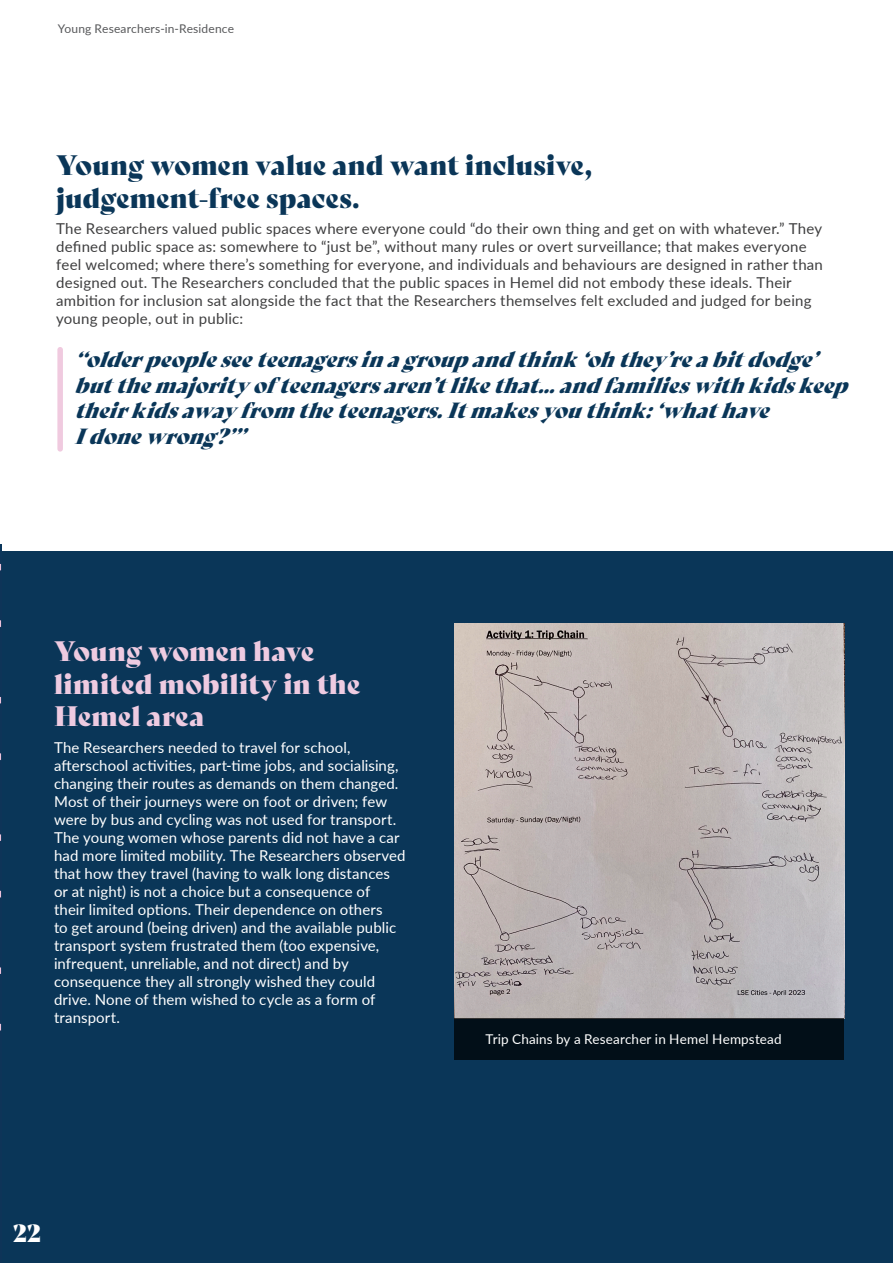
<style>
.page{position:relative;width:893px;height:1263px;background:#fff}
.page>*{position:absolute;margin:0;border:0;box-sizing:border-box;transform-origin:0 0}
.t1{font:27.3px/32.8px "Bely Display";color:#0a3658}
.t2{font:27.3px/32.8px "Bely Display";color:#eecbe1}
.t3{font:24px "Bely Display";color:#fff}
.t4{font:italic 21.3px/25.7px "Bely Display";color:#0a3658}
.t5{font:15px/18px "Lato";letter-spacing:.005em;color:#fff}
.t6{font:15px/18px "Lato";letter-spacing:.015em;color:#3e3e3f}
.t7{font:13.5px "Lato";letter-spacing:.01em;color:#fff}
.t8{font:12px "Lato";letter-spacing:.015em;color:#57585a}
</style>
<div class="page">
<div style="left:0;top:551px;width:893px;height:712px;background:#0a3658"></div>
<hr style="left:0;top:544px;width:1px;height:719px;background:#0b365b">
<svg style="left:0;top:564px;width:1px;height:467px"></svg>
<div style="left:57px;top:347px;width:6px;height:105px;background:#f0cadf;border-radius:3px"></div>
<img style="left:454px;top:624px;width:390px;height:394px">
<div style="left:454px;top:1018px;width:390px;height:42px;background:#020f18"></div>
<hr style="left:892px;top:659px;width:1px;height:55px;background:#000001">
<p class="t8" style="left:58px;top:20px;width:178px">Young Researchers-in-Residence</p>
<p class="t1" style="left:56px;top:146px;width:538px">Young women value and want inclusive, judgement-free spaces.</p>
<p class="t6" style="left:56px;top:219px;width:768px">The Researchers valued public spaces where everyone could “do their own thing and get on with whatever.” They defined public space as: somewhere to “just be”, without many rules or overt surveillance; that makes everyone feel welcomed; where there’s something for everyone, and individuals and behaviours are designed in rather than designed out. The Researchers concluded that the public spaces in Hemel did not embody these ideals. Their ambition for inclusion sat alongside the fact that the Researchers themselves felt excluded and judged for being young people, out in public:</p>
<p class="t4" style="left:74px;top:345px;width:785px">“olderpeopleseeteenagersinagroupandthink‘ohthey’reabitdodge’ butthemajorityofteenagersaren’tlikethat…andfamilieswithkidskeep theirkidsawayfromtheteenagers.Itmakesyouthink:‘whathave Idonewrong?’”</p>
<p class="t2" style="left:54px;top:632px;width:308px">Young women have limited mobility in the<br>Hemel area</p>
<p class="t5" style="left:54px;top:738px;width:353px">The Researchers needed to travel for school, afterschool activities, part-time jobs, and socialising, changing their routes as demands on them changed.<br>Most of their journeys were on foot or driven; few were by bus and cycling was not used for transport.<br>The young women whose parents did not have a car had more limited mobility. The Researchers observed that how they travel (having to walk long distances or at night) is not a choice but a consequence of<br>their limited options. Their dependence on others<br>to get around (being driven) and the available public transport system frustrated them (too expensive, infrequent, unreliable, and not direct) and by consequence they all strongly wished they could drive. None of them wished to cycle as a form of transport.</p>
<h2 class="t3" style="left:13px;top:1214px;width:29px">22</h2>
<p class="t7" style="left:486px;top:1029px;width:298px">Trip Chains by a Researcher in Hemel Hempstead</p>
</div>
